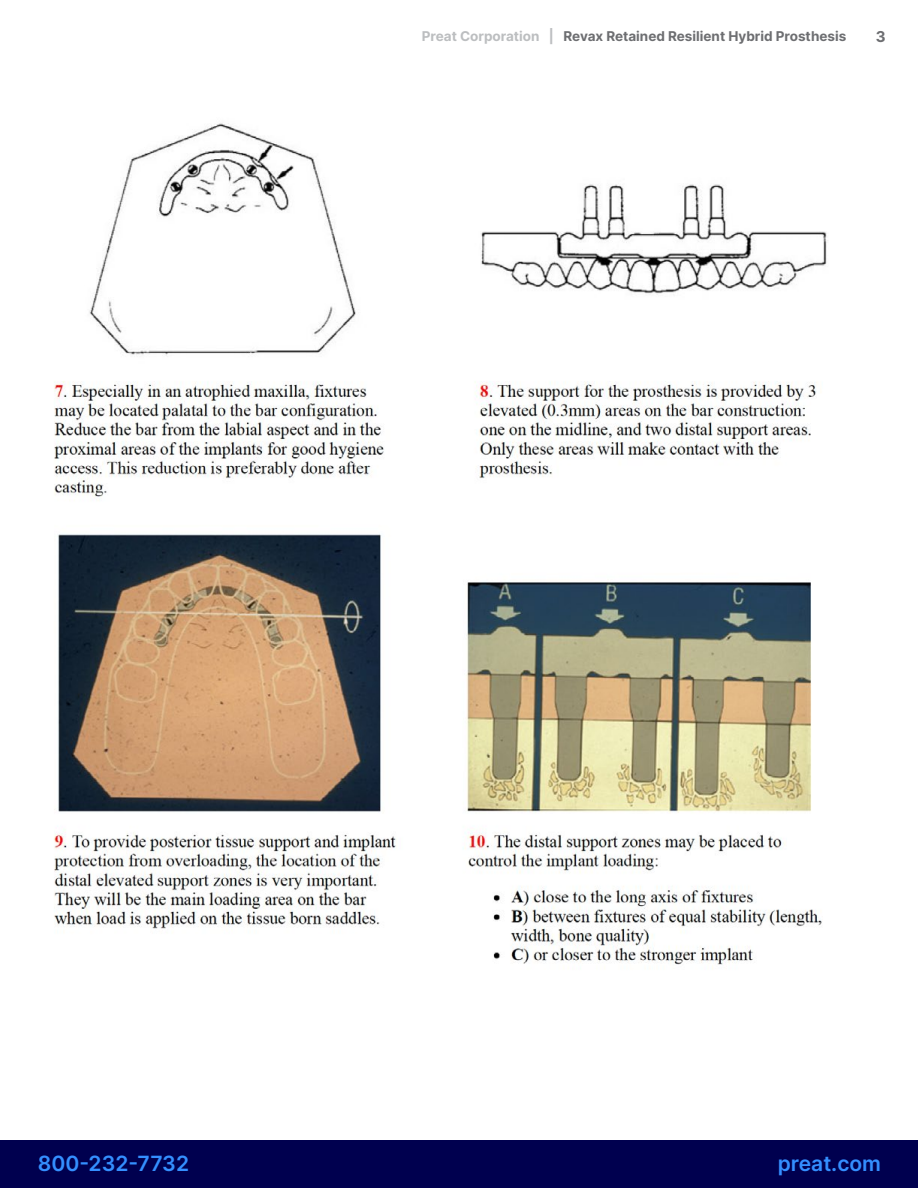
<style>
.page{position:relative;width:918px;height:1188px;background:#fff}
.page>*{position:absolute;margin:0;border:0;box-sizing:border-box;transform-origin:0 0}
.t1{font:21px "Inter";color:#348fff}
.t2{font:15px "Inter";color:#6d6e71}
.t3{font:13.5px "Inter";color:#6d6e71}
.s1{color:#bcbec0}
</style>
<div class="page">
<div style="left:0;top:1140px;width:918px;height:48px;background:#00004f"></div>
<img style="left:54px;top:123px;width:774px;height:846px">
<p class="t3" style="left:422px;top:26px;width:426px"><span class="s1">Preat Corporation |</span> Revax Retained Resilient Hybrid Prosthesis</p>
<p class="t2" style="left:876px;top:25px;width:11px">3</p>
<h1 class="t1" style="left:38px;top:1148px;width:153px">800-232-7732</h1>
<h1 class="t1" style="left:778px;top:1148px;width:105px">preat.com</h1>
</div>
